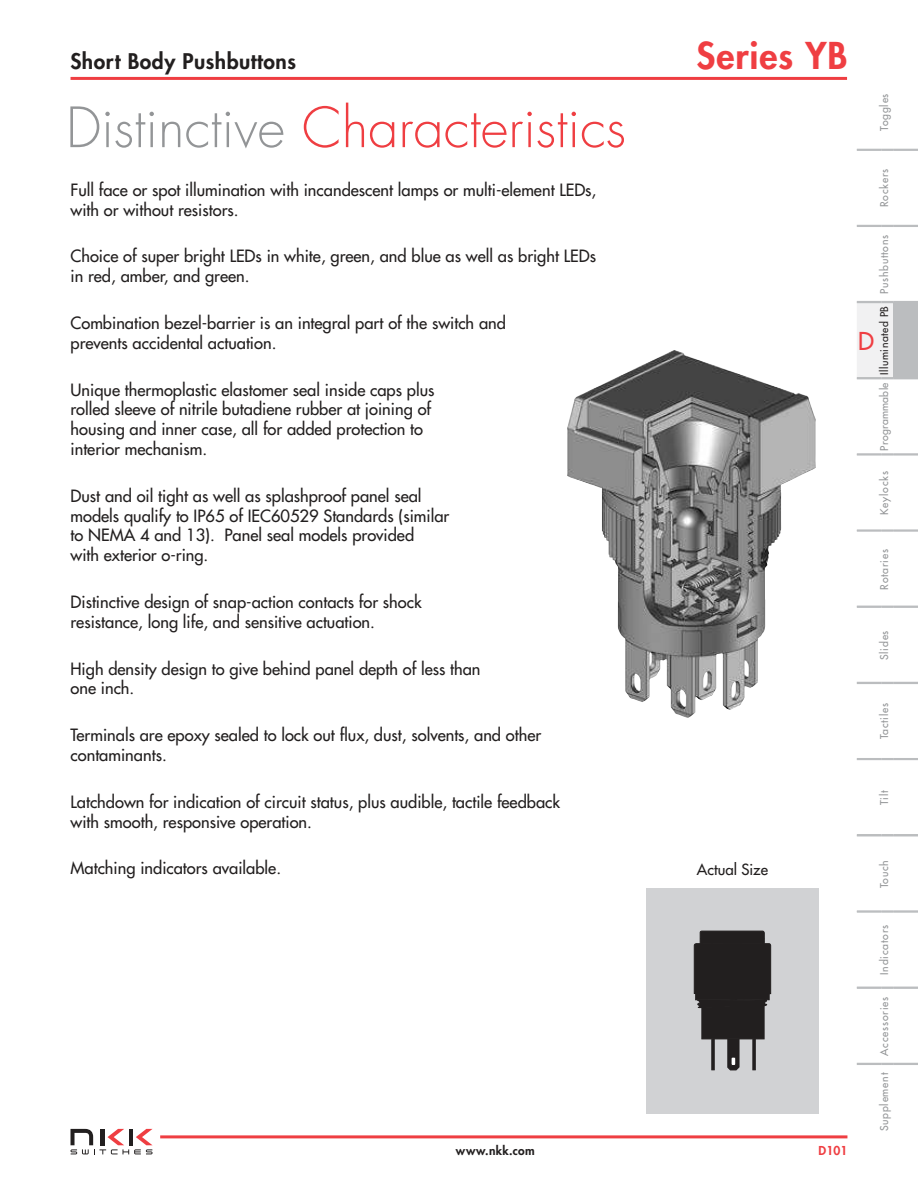
<style>
.page{position:relative;width:918px;height:1188px;background:#fff}
.page>*{position:absolute;margin:0;border:0;box-sizing:border-box;transform-origin:0 0}
.t1{font:300 54px "Futura Std";color:#ef3e42}
.t2{font:800 36px "Futura Std";letter-spacing:.025em;color:#ef3e42}
.t3{font:500 24px "Futura Std";color:#ef3e42}
.t4{font:800 21px "Futura Std";letter-spacing:.025em;color:#221f1f}
.t5{font:500 16.5px/19.8px "Futura Std";color:#221f1f}
.t6{font:500 15px "Futura Std";color:#221f1f}
.t7{font:800 12px "Futura Std";letter-spacing:.035em;color:#221f1f}
.t8{font:800 12px "Futura Std";color:#ef3e42}
.t9{font:500 10.5px "Futura Std";letter-spacing:.075em;color:#939597}
.t10{font:500 10.5px "Futura Std";letter-spacing:.05em;color:#221f1f}
.t11{font:500 10.5px "Futura Std";letter-spacing:.025em;color:#939597}
.s1{color:#939597}
</style>
<div class="page">
<hr style="left:71px;top:77px;width:776px;height:3px;background:#ef3e42">
<svg style="left:71px;top:1129px;width:82px;height:25px"></svg>
<hr style="left:160px;top:1135px;width:687px;height:3px;background:#ef3e42">
<hr style="left:857px;top:911px;width:24px;height:2px;background:#bbbdbf">
<hr style="left:893px;top:911px;width:25px;height:2px;background:#bbbdbf">
<svg style="left:857px;top:987px;width:36px;height:2px"></svg>
<hr style="left:893px;top:987px;width:25px;height:2px;background:#bbbdbf">
<svg style="left:857px;top:1063px;width:61px;height:2px"></svg>
<hr style="left:857px;top:454px;width:24px;height:2px;background:#bbbdbf">
<hr style="left:857px;top:529px;width:24px;height:2px;background:#bbbdbf">
<hr style="left:893px;top:454px;width:25px;height:2px;background:#bbbdbf">
<hr style="left:893px;top:529px;width:25px;height:2px;background:#bbbdbf">
<hr style="left:857px;top:530px;width:24px;height:2px;background:#bbbdbf">
<svg style="left:881px;top:529px;width:12px;height:3px"></svg>
<hr style="left:893px;top:530px;width:25px;height:2px;background:#bbbdbf">
<svg style="left:857px;top:606px;width:36px;height:2px"></svg>
<hr style="left:893px;top:606px;width:25px;height:2px;background:#bbbdbf">
<svg style="left:857px;top:682px;width:61px;height:2px"></svg>
<hr style="left:857px;top:453px;width:24px;height:2px;background:#bbbdbf">
<svg style="left:881px;top:453px;width:12px;height:3px"></svg>
<svg style="left:857px;top:301px;width:61px;height:78px"></svg>
<hr style="left:893px;top:453px;width:25px;height:2px;background:#bbbdbf">
<svg style="left:857px;top:149px;width:36px;height:2px"></svg>
<hr style="left:893px;top:149px;width:25px;height:2px;background:#bbbdbf">
<svg style="left:857px;top:225px;width:61px;height:2px"></svg>
<hr style="left:857px;top:910px;width:24px;height:2px;background:#bbbdbf">
<svg style="left:881px;top:910px;width:12px;height:3px"></svg>
<hr style="left:893px;top:910px;width:25px;height:2px;background:#bbbdbf">
<svg style="left:857px;top:834px;width:36px;height:2px"></svg>
<svg style="left:857px;top:758px;width:61px;height:2px"></svg>
<hr style="left:893px;top:834px;width:25px;height:2px;background:#bbbdbf">
<div style="left:646px;top:888px;width:173px;height:225px;background:#d1d2d4"></div>
<svg style="left:694px;top:930px;width:78px;height:141px"></svg>
<img style="left:567px;top:350px;width:208px;height:368px">
<p class="t4" style="left:70px;top:51px;width:227px">Short Body Pushbuttons</p>
<h2 class="t2" style="left:697px;top:38px;width:152px">Series YB</h2>
<h1 class="t1" style="left:66px;top:102px;width:562px"><span class="s1">Distinctive</span> Characteristics</h1>
<p class="t5" style="left:71px;top:181px;width:527px">Full face or spot illumination with incandescent lamps or multi-element LEDs, with or without resistors.</p>
<p class="t5" style="left:71px;top:247px;width:527px">Choice of super bright LEDs in white, green, and blue as well as bright LEDs in red, amber, and green.</p>
<p class="t5" style="left:71px;top:314px;width:437px">Combination bezel-barrier is an integral part of the switch and prevents accidental actuation.</p>
<p class="t5" style="left:71px;top:381px;width:366px">Unique thermoplastic elastomer seal inside caps plus rolled sleeve of nitrile butadiene rubber at joining of housing and inner case, all for added protection to interior mechanism.</p>
<p class="t5" style="left:71px;top:487px;width:380px">Dust and oil tight as well as splashproof panel seal models qualify to IP65 of IEC60529 Standards (similar to NEMA 4 and 13). Panel seal models provided<br>with exterior o-ring.</p>
<p class="t5" style="left:71px;top:593px;width:353px">Distinctive design of snap-action contacts for shock resistance, long life, and sensitive actuation.</p>
<p class="t5" style="left:71px;top:660px;width:412px">High density design to give behind panel depth of less than one inch.</p>
<p class="t5" style="left:71px;top:726px;width:472px">Terminals are epoxy sealed to lock out flux, dust, solvents, and other contaminants.</p>
<p class="t5" style="left:71px;top:793px;width:491px">Latchdown for indication of circuit status, plus audible, tactile feedback with smooth, responsive operation.</p>
<p class="t5" style="left:71px;top:859px;width:212px">Matching indicators available.</p>
<p class="t6" style="left:697px;top:862px;width:73px">Actual Size</p>
<p class="t9" style="left:879px;top:131px;width:39px;rotate:-90deg">Toggles</p>
<p class="t9" style="left:879px;top:207px;width:40px;rotate:-90deg">Rockers</p>
<p class="t9" style="left:879px;top:294px;width:61px;rotate:-90deg">Pushbuttons</p>
<p class="t10" style="left:879px;top:375px;width:70px;rotate:-90deg">Illuminated PB</p>
<h3 class="t3" style="left:858px;top:329px;width:17px">D</h3>
<p class="t11" style="left:879px;top:451px;width:70px;rotate:-90deg">Programmable</p>
<p class="t9" style="left:879px;top:515px;width:45px;rotate:-90deg">Keylocks</p>
<p class="t9" style="left:879px;top:590px;width:42px;rotate:-90deg">Rotaries</p>
<p class="t9" style="left:879px;top:660px;width:31px;rotate:-90deg">Slides</p>
<p class="t9" style="left:879px;top:739px;width:38px;rotate:-90deg">Tactiles</p>
<p class="t9" style="left:879px;top:805px;width:16px;rotate:-90deg">Tilt</p>
<p class="t9" style="left:879px;top:888px;width:30px;rotate:-90deg">Touch</p>
<p class="t7" style="left:456px;top:1144px;width:81px">www.nkk.com</p>
<p class="t8" style="left:819px;top:1144px;width:30px">D101</p>
<p class="t9" style="left:879px;top:975px;width:51px;rotate:-90deg">Indicators</p>
<p class="t9" style="left:879px;top:1056px;width:60px;rotate:-90deg">Accessories</p>
<p class="t9" style="left:879px;top:1131px;width:60px;rotate:-90deg">Supplement</p>
</div>
